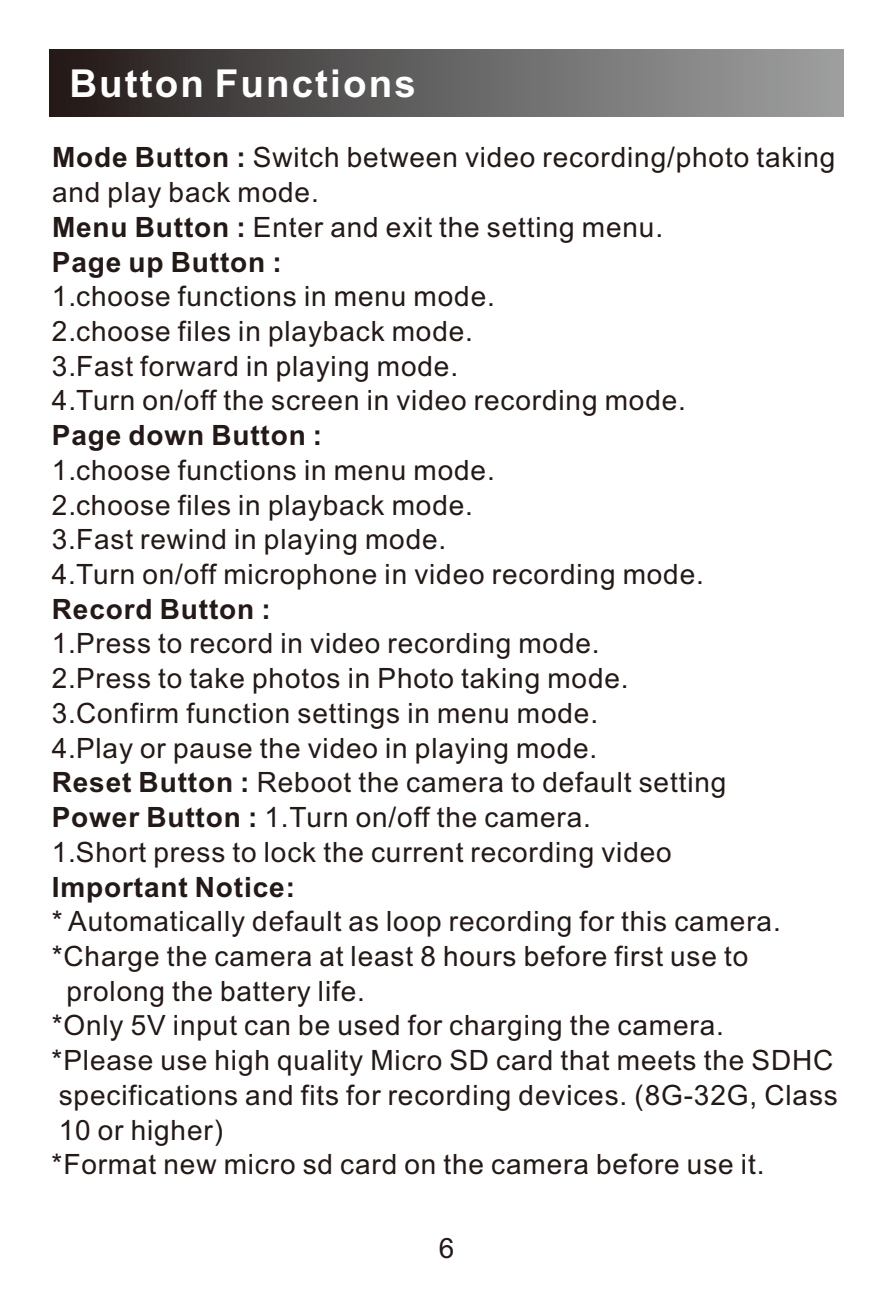
<style>
.page{position:relative;width:893px;height:1290px;background:#fff}
.page>*{position:absolute;margin:0;border:0;box-sizing:border-box;transform-origin:0 0}
.t1{font:700 38.5px "Arial";letter-spacing:.055em;color:#fff}
.t2{font:28px/34.6px "Arial";letter-spacing:.03em;color:#231916}
.t3{font:700 28px "Arial";letter-spacing:.03em;color:#231916}
.s1{font-weight:700}
</style>
<div class="page">
<div style="left:50px;top:50px;width:793px;height:67px;background:linear-gradient(to right,#251e1d,#a1a3a4)"></div>
<h1 class="t1" style="left:69px;top:69px;width:348px">Button Functions</h1>
<p class="t2" style="left:52px;top:143px;width:785px"><span class="s1">Mode Button :</span> Switch between video recording/photo taking and play back mode.<br><span class="s1">Menu Button :</span> Enter and exit the setting menu.<br><span class="s1">Page up Button :</span></p>
<p class="t2" style="left:52px;top:282px;width:636px">1.choose functions in menu mode.<br>2.choose files in playback mode.<br>3.Fast forward in playing mode.<br>4.Turn on/off the screen in video recording mode.</p>
<p class="t3" style="left:52px;top:425px;width:272px">Page down Button :</p>
<p class="t2" style="left:52px;top:455px;width:654px">1.choose functions in menu mode.<br>2.choose files in playback mode.<br>3.Fast rewind in playing mode.<br>4.Turn on/off microphone in video recording mode.</p>
<p class="t3" style="left:52px;top:598px;width:220px">Record Button :</p>
<p class="t2" style="left:52px;top:629px;width:676px">1.Press to record in video recording mode.<br>2.Press to take photos in Photo taking mode.<br>3.Confirm function settings in menu mode.<br>4.Play or pause the video in playing mode.<br><span class="s1">Reset Button :</span> Reboot the camera to default setting <span class="s1">Power Button :</span> 1.Turn on/off the camera.<br>1.Short press to lock the current recording video</p>
<p class="t3" style="left:52px;top:876px;width:245px">Important Notice:</p>
<p class="t2" style="left:52px;top:906px;width:731px">* Automatically default as loop recording for this camera.</p>
<p class="t2" style="left:52px;top:941px;width:698px">*Charge the camera at least 8 hours before first use to</p>
<p class="t2" style="left:67px;top:976px;width:300px">prolong the battery life.</p>
<p class="t2" style="left:52px;top:1011px;width:674px">*Only 5V input can be used for charging the camera.</p>
<p class="t2" style="left:52px;top:1045px;width:783px">*Please use high quality Micro SD card that meets the SDHC</p>
<p class="t2" style="left:59px;top:1080px;width:781px">specifications and fits for recording devices. (8G-32G, Class</p>
<p class="t2" style="left:59px;top:1115px;width:166px">10 or higher)</p>
<p class="t2" style="left:52px;top:1149px;width:714px">*Format new micro sd card on the camera before use it.</p>
<p class="t2" style="left:439px;top:1234px;width:17px">6</p>
</div>
